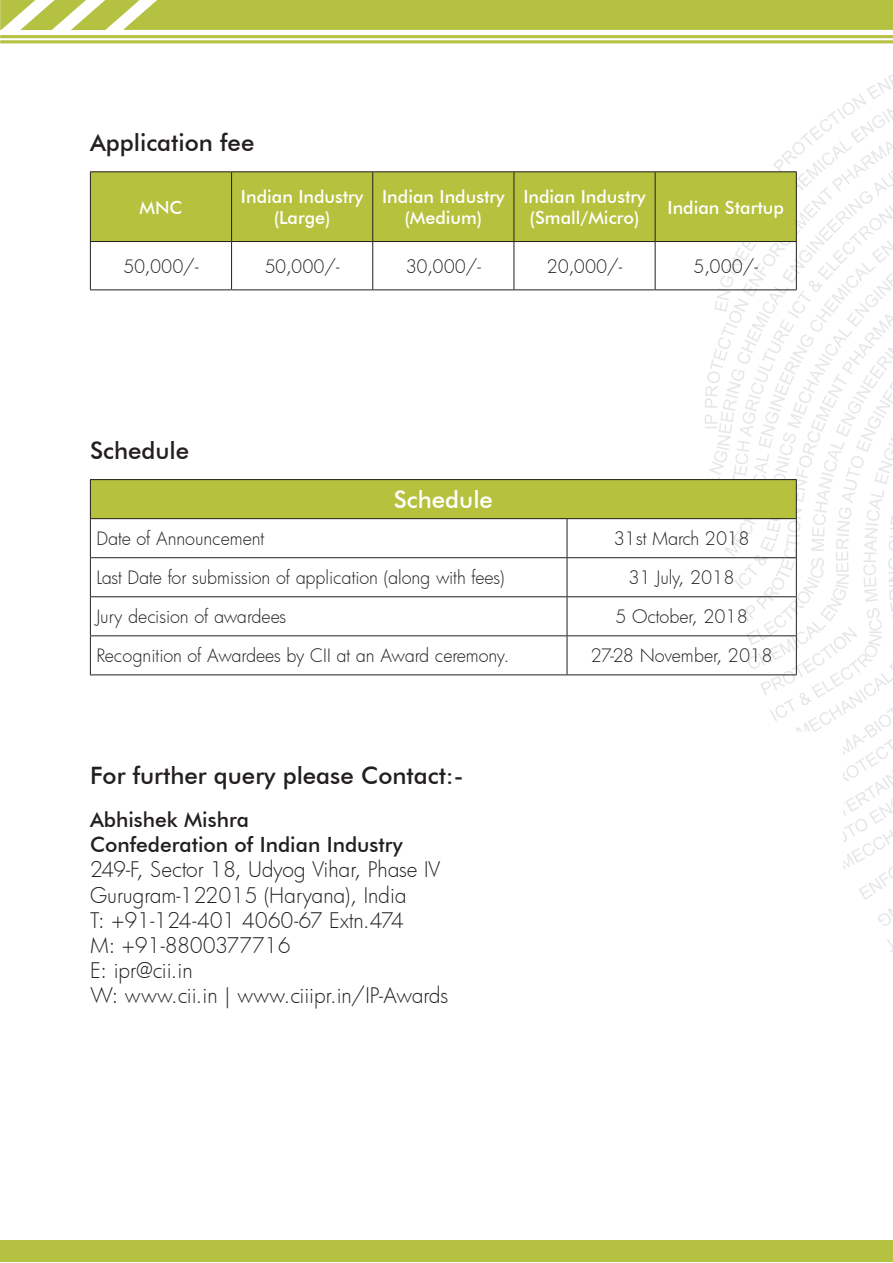
<style>
.page{position:relative;width:893px;height:1263px;background:#fff}
.page>*{position:absolute;margin:0;border:0;box-sizing:border-box;transform-origin:0 0}
.t1{font:500 24px "Futura BT";color:#231f20}
.t2{font:500 24px "Futura BT";color:#fff}
.t3{font:300 21px/25.2px "Futura";color:#231f20}
.t4{font:500 21px/25.2px "Futura BT";color:#231f20}
.t5{font:300 18px "Futura";color:#231f20}
.t6{font:500 18px/21.6px "Futura BT";color:#fff;text-align:center}
</style>
<div class="page">
<svg style="left:0;top:0;width:893px;height:43px"></svg>
<svg style="left:705px;top:21px;width:188px;height:931px"></svg>
<div style="left:0;top:1240px;width:893px;height:22px;background:#b5c141"></div>
<div style="left:91px;top:172px;width:705px;height:69px;background:#b6c13e"></div>
<hr style="left:90px;top:171px;width:142px;height:1px;background:#231f20">
<hr style="left:90px;top:172px;width:1px;height:69px;background:#231f20">
<hr style="left:232px;top:171px;width:141px;height:1px;background:#231f20">
<hr style="left:231px;top:172px;width:1px;height:69px;background:#231f20">
<hr style="left:373px;top:171px;width:141px;height:1px;background:#231f20">
<hr style="left:372px;top:172px;width:1px;height:69px;background:#231f20">
<hr style="left:514px;top:171px;width:141px;height:1px;background:#231f20">
<hr style="left:514px;top:172px;width:1px;height:69px;background:#231f20">
<hr style="left:655px;top:171px;width:142px;height:1px;background:#231f20">
<hr style="left:655px;top:172px;width:1px;height:69px;background:#231f20">
<hr style="left:796px;top:172px;width:1px;height:69px;background:#231f20">
<hr style="left:90px;top:241px;width:142px;height:1px;background:#231f20">
<hr style="left:90px;top:242px;width:1px;height:47px;background:#231f20">
<hr style="left:232px;top:241px;width:141px;height:1px;background:#231f20">
<hr style="left:231px;top:242px;width:1px;height:47px;background:#231f20">
<hr style="left:373px;top:241px;width:141px;height:1px;background:#231f20">
<hr style="left:372px;top:242px;width:1px;height:47px;background:#231f20">
<hr style="left:514px;top:241px;width:141px;height:1px;background:#231f20">
<hr style="left:514px;top:242px;width:1px;height:47px;background:#231f20">
<hr style="left:655px;top:241px;width:142px;height:1px;background:#231f20">
<hr style="left:655px;top:242px;width:1px;height:47px;background:#231f20">
<hr style="left:796px;top:242px;width:1px;height:47px;background:#231f20">
<hr style="left:90px;top:289px;width:142px;height:1px;background:#231f20">
<hr style="left:232px;top:289px;width:141px;height:1px;background:#231f20">
<hr style="left:373px;top:289px;width:141px;height:1px;background:#231f20">
<hr style="left:514px;top:289px;width:141px;height:1px;background:#231f20">
<hr style="left:655px;top:289px;width:142px;height:1px;background:#231f20">
<div style="left:90px;top:480px;width:706px;height:39px;background:#b6c13e"></div>
<hr style="left:90px;top:479px;width:477px;height:1px;background:#231f20">
<hr style="left:90px;top:480px;width:1px;height:38px;background:#231f20">
<hr style="left:567px;top:479px;width:230px;height:1px;background:#231f20">
<hr style="left:796px;top:480px;width:1px;height:38px;background:#231f20">
<hr style="left:90px;top:518px;width:477px;height:1px;background:#231f20">
<hr style="left:90px;top:519px;width:1px;height:38px;background:#231f20">
<hr style="left:567px;top:518px;width:230px;height:1px;background:#231f20">
<hr style="left:567px;top:519px;width:1px;height:38px;background:#231f20">
<hr style="left:796px;top:519px;width:1px;height:38px;background:#231f20">
<hr style="left:90px;top:557px;width:477px;height:1px;background:#231f20">
<hr style="left:90px;top:558px;width:1px;height:38px;background:#231f20">
<hr style="left:567px;top:557px;width:230px;height:1px;background:#231f20">
<hr style="left:567px;top:558px;width:1px;height:38px;background:#231f20">
<hr style="left:796px;top:558px;width:1px;height:38px;background:#231f20">
<hr style="left:90px;top:596px;width:477px;height:1px;background:#231f20">
<hr style="left:90px;top:597px;width:1px;height:38px;background:#231f20">
<hr style="left:567px;top:596px;width:230px;height:1px;background:#231f20">
<hr style="left:567px;top:597px;width:1px;height:38px;background:#231f20">
<hr style="left:796px;top:597px;width:1px;height:38px;background:#231f20">
<hr style="left:90px;top:635px;width:477px;height:1px;background:#231f20">
<hr style="left:90px;top:636px;width:1px;height:38px;background:#231f20">
<hr style="left:567px;top:635px;width:230px;height:1px;background:#231f20">
<hr style="left:567px;top:636px;width:1px;height:38px;background:#231f20">
<hr style="left:796px;top:636px;width:1px;height:38px;background:#231f20">
<hr style="left:90px;top:674px;width:477px;height:1px;background:#231f20">
<hr style="left:567px;top:674px;width:230px;height:1px;background:#231f20">
<h1 class="t1" style="left:90px;top:128px;width:166px">Application fee</h1>
<p class="t6" style="left:140px;top:196px;width:44px">MNC</p>
<p class="t6" style="left:241px;top:185px;width:124px">Indian Industry (Large)</p>
<p class="t6" style="left:382px;top:185px;width:124px">Indian Industry (Medium)</p>
<p class="t6" style="left:523px;top:185px;width:124px">Indian Industry (Small/Micro)</p>
<p class="t6" style="left:668px;top:196px;width:118px">Indian Startup</p>
<p class="t5" style="left:123px;top:254px;width:76px">50,000/-</p>
<p class="t5" style="left:265px;top:254px;width:76px">50,000/-</p>
<p class="t5" style="left:406px;top:254px;width:77px">30,000/-</p>
<p class="t5" style="left:547px;top:254px;width:77px">20,000/-</p>
<p class="t5" style="left:693px;top:254px;width:66px">5,000/-</p>
<h1 class="t1" style="left:90px;top:436px;width:101px">Schedule</h1>
<h1 class="t2" style="left:394px;top:485px;width:101px">Schedule</h1>
<p class="t5" style="left:96px;top:526px;width:169px">Date of Announcement</p>
<p class="t5" style="left:614px;top:526px;width:137px">31st March 2018</p>
<p class="t5" style="left:96px;top:565px;width:410px">Last Date for submission of application (along with fees)</p>
<p class="t5" style="left:629px;top:565px;width:108px">31 July, 2018</p>
<p class="t5" style="left:96px;top:604px;width:191px">Jury decision of awardees</p>
<p class="t5" style="left:615px;top:604px;width:134px">5 October, 2018</p>
<p class="t5" style="left:96px;top:643px;width:414px">Recognition of Awardees by CII at an Award ceremony.</p>
<p class="t5" style="left:591px;top:643px;width:183px">27-28 November, 2018</p>
<h1 class="t1" style="left:90px;top:760px;width:375px">For further query please Contact:-</h1>
<p class="t4" style="left:90px;top:807px;width:314px">Abhishek Mishra<br>Confederation of Indian Industry</p>
<p class="t3" style="left:90px;top:857px;width:360px">249-F, Sector 18, Udyog Vihar, Phase IV<br>Gurugram-122015 (Haryana), India<br>T: +91-124-401 4060-67 Extn.474<br>M: +91-8800377716<br>E: ipr@cii.in<br>W: www.cii.in | www.ciiipr.in/IP-Awards</p>
</div>
